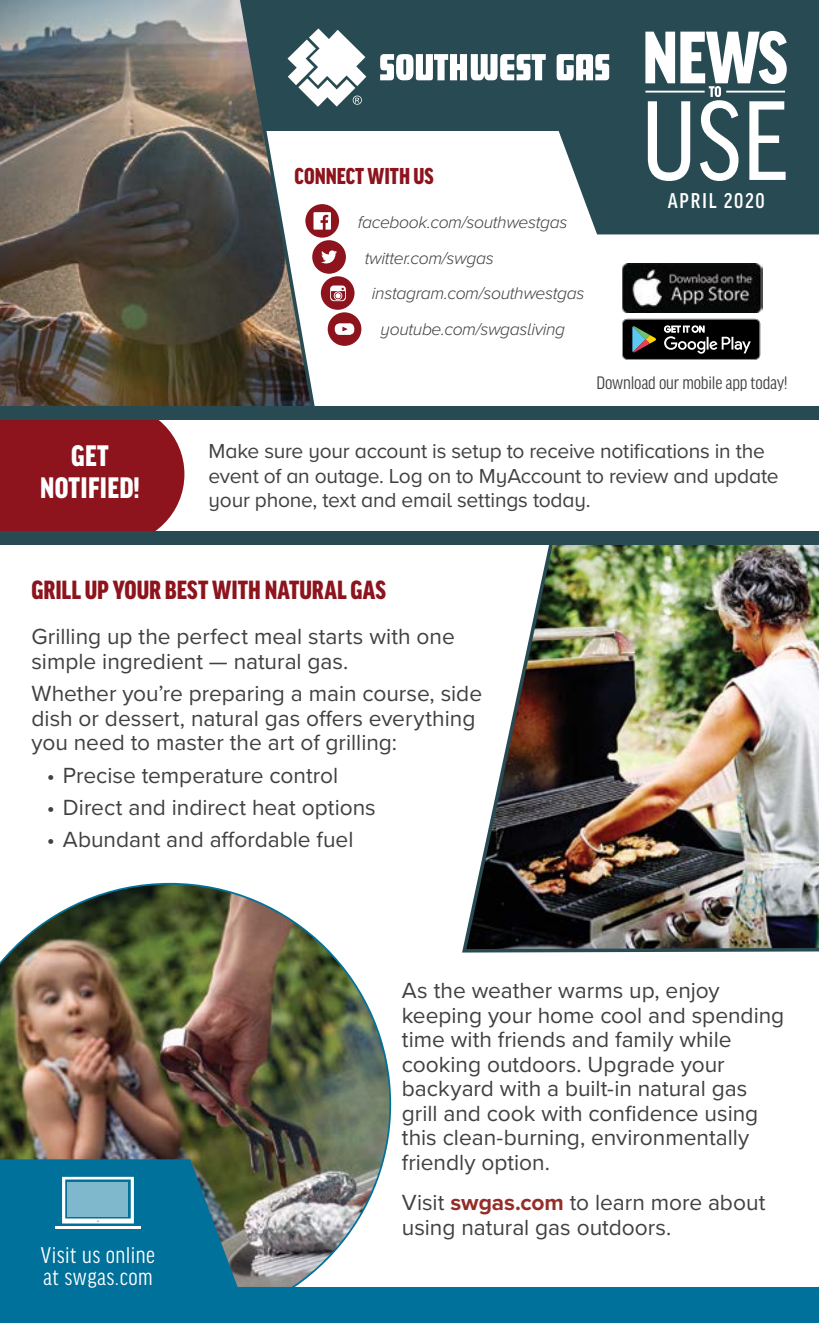
<style>
.page{position:relative;width:819px;height:1323px;background:#fff}
.page>*{position:absolute;margin:0;border:0;box-sizing:border-box;transform-origin:0 0}
.t1{font:900 condensed 31.5px/31.5px "Good Headline Pro";letter-spacing:.01em;color:#fff;text-align:center}
.t2{font:900 condensed 28px "Good Headline Pro";color:#8d131d}
.t3{font:900 condensed 24.5px "Good Headline Pro";color:#8d131d}
.t4{font:condensed 24.32px/22.2px "Good Headline Pro";letter-spacing:.02em;color:#fff}
.t5{font:22.75px/24.5px "Proxima Nova";color:#414042}
.t6{font:500 condensed 22.75px "Good Headline Pro";letter-spacing:.08em;color:#fff}
.t7{font:21px/24.5px "Proxima Nova";letter-spacing:-.01em;color:#414042}
.t8{font:condensed 19.25px "Good Headline Pro";letter-spacing:-.01em;color:#414042}
.t9{font:italic 300 17.5px "Proxima Nova";letter-spacing:-.02em;color:#414042}
.s1{font-weight:700;color:#952d29}
</style>
<div class="page">
<img style="left:0;top:883px;width:391px;height:404px">
<div style="left:0;top:411px;width:105px;height:125px;background:#8d131d"></div>
<div style="left:44px;top:404px;width:140px;height:140px;background:#8d131d;border-radius:50%"></div>
<img style="left:460px;top:544px;width:359px;height:409px">
<div style="left:0;top:1287px;width:819px;height:36px;background:#00719a"></div>
<div style="left:0;top:0;width:819px;height:130px;background:#284b53"></div>
<img style="left:0;top:0;width:318px;height:406px">
<div style="left:328px;top:312px;width:33px;height:34px;background:#8d131d;border-radius:50%"></div>
<svg style="left:335px;top:323px;width:19px;height:12px"></svg>
<div style="left:312px;top:240px;width:34px;height:34px;background:#8d131d;border-radius:50%"></div>
<svg style="left:321px;top:250px;width:16px;height:13px"></svg>
<div style="left:305px;top:204px;width:34px;height:34px;background:#8d131d;border-radius:50%"></div>
<svg style="left:314px;top:212px;width:17px;height:18px"></svg>
<div style="left:321px;top:276px;width:34px;height:34px;background:#8d131d;border-radius:50%"></div>
<svg style="left:330px;top:286px;width:16px;height:15px"></svg>
<div style="left:0;top:406px;width:819px;height:14px;background:#284b53"></div>
<div style="left:0;top:531px;width:819px;height:13px;background:#284b53"></div>
<img style="left:622px;top:264px;width:140px;height:48px">
<svg style="left:622px;top:319px;width:138px;height:41px;background:#2c2e2d"></svg>
<svg style="left:0;top:1159px;width:251px;height:128px;background:#187490"></svg>
<div style="left:68px;top:1182px;width:60px;height:34px;background:#7fb7cc"></div>
<svg style="left:380px;top:31px;width:439px;height:203px"></svg>
<svg style="left:288px;top:28px;width:78px;height:79px"></svg>
<p class="t3" style="left:295px;top:165px;width:141px">CONNECT WITH US</p>
<p class="t9" style="left:358px;top:209px;width:211px">facebook.com/southwestgas</p>
<p class="t9" style="left:365px;top:245px;width:130px">twitter.com/swgas</p>
<p class="t9" style="left:372px;top:281px;width:214px">instagram.com/southwestgas</p>
<p class="t9" style="left:381px;top:316px;width:186px">youtube.com/swgasliving</p>
<p class="t6" style="left:668px;top:190px;width:98px">APRIL 2020</p>
<p class="t8" style="left:597px;top:374px;width:192px">Download our mobile app today!</p>
<h1 class="t1" style="left:40px;top:441px;width:101px">GET<br>NOTIFIED!</h1>
<p class="t7" style="left:209px;top:438px;width:571px">Make sure your account is setup to receive notifications in the event of an outage. Log on to MyAccount to review and update your phone, text and email settings today.</p>
<p class="t2" style="left:32px;top:577px;width:356px">GRILL UP YOUR BEST WITH NATURAL GAS</p>
<p class="t5" style="left:32px;top:624px;width:425px">Grilling up the perfect meal starts with one simple ingredient — natural gas.</p>
<p class="t5" style="left:32px;top:680px;width:452px">Whether you’re preparing a main course, side dish or dessert, natural gas offers everything you need to master the art of grilling:</p>
<p class="t5" style="left:47px;top:762px;width:293px">• Precise temperature control</p>
<p class="t5" style="left:47px;top:794px;width:330px">• Direct and indirect heat options</p>
<p class="t5" style="left:47px;top:827px;width:308px">• Abundant and affordable fuel</p>
<p class="t4" style="left:41px;top:1244px;width:116px">Visit us online at swgas.com</p>
<p class="t5" style="left:402px;top:978px;width:384px">As the weather warms up, enjoy keeping your home cool and spending time with friends and family while cooking outdoors. Upgrade your backyard with a built-in natural gas grill and cook with confidence using this clean-burning, environmentally friendly option.</p>
<p class="t5" style="left:402px;top:1189px;width:365px">Visit <span class="s1">swgas.com</span> to learn more about using natural gas outdoors.</p>
</div>
